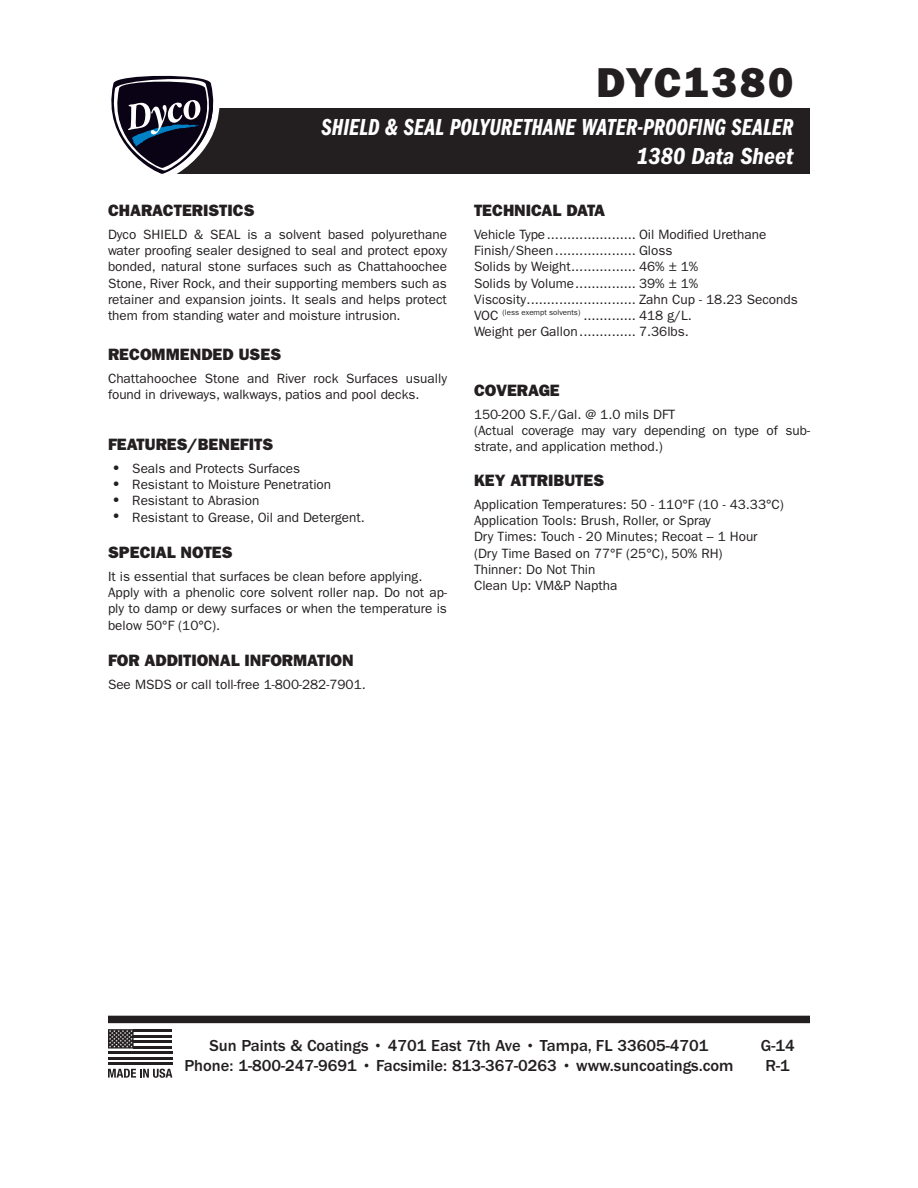
<style>
.page{position:relative;width:918px;height:1188px;background:#fff}
.page>*{position:absolute;margin:0;border:0;box-sizing:border-box;transform-origin:0 0}
.Header_-_Page{font:42px "ITC Franklin Gothic Std Hvy";letter-spacing:.055em;color:#231f20}
.Header_-_Page_Subhea{font:24px "ITC Franklin Gothic Std Dm Cp It";letter-spacing:-.005em;color:#fff}
.Header_-_Page_Subhea-2{font:24px "ITC Franklin Gothic Std Dm Cd It";color:#fff}
.t1{font:500 16.5px/19.8px "ITC Franklin Gothic Std";color:#231f20;text-align:center}
.Header_-_Paragraph{font:16.5px "ITC Franklin Gothic Std Hvy";color:#231f20}
.t2{font:13.5px/16.2px "ITC Franklin Gothic Std";color:#231f20;text-align:justify}
.s1{font-size:27px}
</style>
<div class="page">
<div style="left:108px;top:1016px;width:702px;height:7px;background:#231f20"></div>
<svg style="left:108px;top:1069px;width:64px;height:9px"></svg>
<svg style="left:108px;top:1029px;width:26px;height:20px"></svg>
<hr style="left:134px;top:1035px;width:38px;height:2px;background:#231f20">
<hr style="left:134px;top:1040px;width:38px;height:3px;background:#231f20">
<hr style="left:134px;top:1046px;width:38px;height:3px;background:#231f20">
<hr style="left:134px;top:1029px;width:38px;height:3px;background:#231f20">
<hr style="left:108px;top:1051px;width:64px;height:3px;background:#231f20">
<hr style="left:108px;top:1062px;width:64px;height:3px;background:#231f20">
<hr style="left:108px;top:1057px;width:64px;height:3px;background:#231f20">
<div style="left:159px;top:108px;width:651px;height:66px;background:#231f20"></div>
<svg style="left:111px;top:75px;width:109px;height:99px"></svg>
<p class="Header_-_Page" style="left:596px;top:57px;width:199px">DYC1380</p>
<p class="Header_-_Page_Subhea" style="left:321px;top:113px;width:474px">SHIELD &amp; SEAL POLYURETHANE WATER-PROOFING SEALER</p>
<p class="Header_-_Page_Subhea-2" style="left:636px;top:142px;width:159px">1380 Data Sheet</p>
<p class="Header_-_Paragraph" style="left:108px;top:201px;width:148px">CHARACTERISTICS</p>
<p class="t2" style="left:108px;top:226px;width:341px">Dyco SHIELD &amp; SEAL is a solvent based polyurethane water proofing sealer designed to seal and protect epoxy bonded, natural stone surfaces such as Chattahoochee Stone, River Rock, and their supporting members such as retainer and expansion joints. It seals and helps protect them from standing water and moisture intrusion.</p>
<p class="Header_-_Paragraph" style="left:108px;top:345px;width:175px">RECOMMENDED USES</p>
<p class="t2" style="left:108px;top:370px;width:341px">Chattahoochee Stone and River rock Surfaces usually found in driveways, walkways, patios and pool decks.</p>
<p class="Header_-_Paragraph" style="left:108px;top:435px;width:167px">FEATURES/BENEFITS</p>
<p class="t2" style="left:108px;top:460px;width:194px"><span class="s1">•</span> Seals and Protects Surfaces</p>
<p class="t2" style="left:108px;top:477px;width:225px"><span class="s1">•</span> Resistant to Moisture Penetration</p>
<p class="t2" style="left:108px;top:493px;width:153px"><span class="s1">•</span> Resistant to Abrasion</p>
<p class="t2" style="left:108px;top:509px;width:258px"><span class="s1">•</span> Resistant to Grease, Oil and Detergent.</p>
<p class="Header_-_Paragraph" style="left:108px;top:543px;width:126px">SPECIAL NOTES</p>
<p class="t2" style="left:108px;top:568px;width:316px">It is essential that surfaces be clean before applying.</p>
<p class="t2" style="left:108px;top:585px;width:341px">Apply with a phenolic core solvent roller nap. Do not ap&shy;ply to damp or dewy surfaces or when the temperature is below 50°F (10°C).</p>
<p class="Header_-_Paragraph" style="left:108px;top:651px;width:247px">FOR ADDITIONAL INFORMATION</p>
<p class="t2" style="left:108px;top:676px;width:259px">See MSDS or call toll-free 1-800-282-7901.</p>
<p class="Header_-_Paragraph" style="left:474px;top:201px;width:133px">TECHNICAL DATA</p>
<p class="t2" style="left:474px;top:226px;width:294px">Vehicle Type...................... Oil Modified Urethane</p>
<p class="t2" style="left:474px;top:243px;width:200px">Finish/Sheen.................... Gloss</p>
<p class="t2" style="left:474px;top:259px;width:226px">Solids by Weight................ 46% ± 1%</p>
<p class="t2" style="left:474px;top:275px;width:226px">Solids by Volume............... 39% ± 1%</p>
<p class="t2" style="left:474px;top:291px;width:325px">Viscosity........................... Zahn Cup - 18.23 Seconds</p>
<p class="t2" style="left:474px;top:307px;width:219px">VOC <sup>(less</sup> <sup>exempt</sup> <sup>solvents)</sup> ............. 418 g/L.</p>
<p class="t2" style="left:474px;top:324px;width:216px">Weight per Gallon.............. 7.36lbs.</p>
<p class="Header_-_Paragraph" style="left:474px;top:381px;width:87px">COVERAGE</p>
<p class="t2" style="left:474px;top:406px;width:203px">150-200 S.F./Gal. @ 1.0 mils DFT</p>
<p class="t2" style="left:474px;top:423px;width:338px">(Actual coverage may vary depending on type of sub&shy;strate, and application method.)</p>
<p class="Header_-_Paragraph" style="left:474px;top:471px;width:132px">KEY ATTRIBUTES</p>
<p class="t2" style="left:474px;top:496px;width:311px">Application Temperatures: 50 - 110°F (10 - 43.33°C)</p>
<p class="t2" style="left:474px;top:513px;width:238px">Application Tools: Brush, Roller, or Spray</p>
<p class="t2" style="left:474px;top:529px;width:285px">Dry Times: Touch - 20 Minutes; Recoat – 1 Hour</p>
<p class="t2" style="left:474px;top:545px;width:250px">(Dry Time Based on 77°F (25°C), 50% RH)</p>
<p class="t2" style="left:474px;top:561px;width:123px">Thinner: Do Not Thin</p>
<p class="t2" style="left:474px;top:577px;width:145px">Clean Up: VM&amp;P Naptha</p>
<p class="t1" style="left:184px;top:1036px;width:551px">Sun Paints &amp; Coatings • 4701 East 7th Ave • Tampa, FL 33605-4701<br>Phone: 1-800-247-9691 • Facsimile: 813-367-0263 • www.suncoatings.com</p>
<p class="t1" style="left:761px;top:1036px;width:36px">G-14</p>
<p class="t1" style="left:766px;top:1056px;width:26px">R-1</p>
</div>
